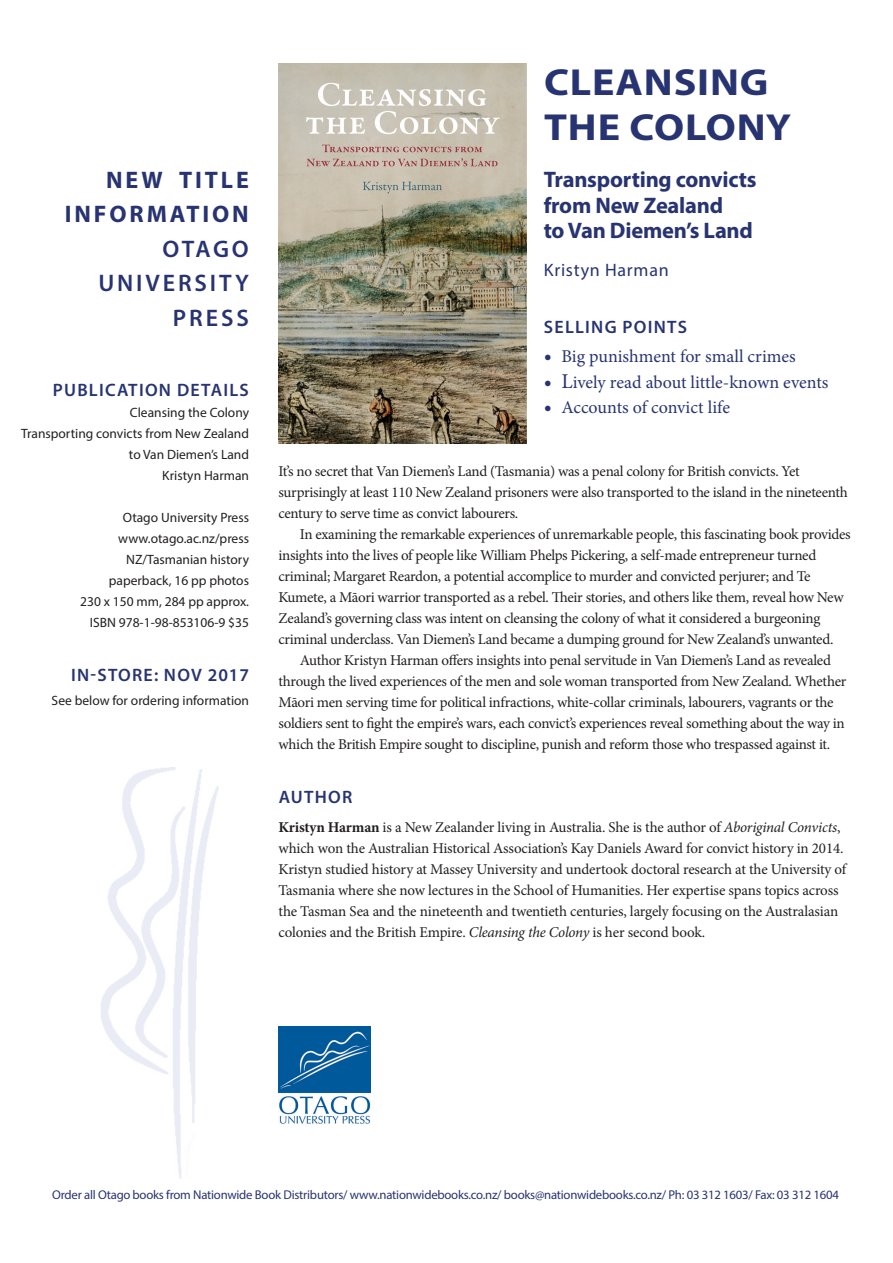
<style>
.page{position:relative;width:893px;height:1263px;background:#fff}
.page>*{position:absolute;margin:0;border:0;box-sizing:border-box;transform-origin:0 0}
.header_for_keypoints{font:700 37.8px/45px "Myriad Pro";letter-spacing:.02em;color:#283472;scale:1.11 1}
.OUP_name{font:600 24px/34.5px "Myriad Pro";letter-spacing:.12em;color:#283472;text-align:right}
.NBI_heading{font:700 24px/34.5px "Myriad Pro";letter-spacing:.12em;color:#283472;text-align:right}
.header_for_keypoints-2{font:700 22.5px/25.5px "Myriad Pro";letter-spacing:-.01em;color:#283472}
.header_for_keypoints-3{font:18px "Minion Pro";color:#283472}
.header_for_keypoints-4{font:600 18px "Myriad Pro";letter-spacing:.07em;color:#283472}
.Pub_details_header{font:600 18px "Myriad Pro";letter-spacing:.07em;color:#283472}
.header_for_keypoints-5{font:18px "Myriad Pro";letter-spacing:.04em;color:#283472}
.pub_details_text{font:600 18px "Myriad Pro";letter-spacing:.07em;color:#283472}
.pub_details_text-2{font:15px/21px "Minion Pro";letter-spacing:-.02em;color:#231f20}
.pub_details_text-3{font:13.5px/21px "Myriad Pro";color:#231f20;text-align:right}
.header_for_keypoints-6{font:12.75px "Myriad Pro";letter-spacing:-.02em;color:#283472}
.s1{font-size:21px}
.s2{font-weight:700}
.s3{font-style:italic}
</style>
<div class="page">
<img style="left:279px;top:1026px;width:91px;height:98px">
<img style="left:101px;top:768px;width:117px;height:410px">
<img style="left:279px;top:64px;width:248px;height:380px">
<p class="NBI_heading" style="left:65px;top:161px;width:186px">NEW TITLE<br>INFORMATION</p>
<p class="OUP_name" style="left:98px;top:231px;width:152px">OTAGO<br>UNIVERSITY<br>PRESS</p>
<p class="Pub_details_header" style="left:53px;top:379px;width:198px">PUBLICATION DETAILS</p>
<p class="pub_details_text-3" style="left:130px;top:402px;width:121px">Cleansing the Colony</p>
<p class="pub_details_text-3" style="left:21px;top:423px;width:229px">Transporting convicts from New Zealand to Van Diemen’s Land</p>
<p class="pub_details_text-3" style="left:162px;top:465px;width:88px">Kristyn Harman</p>
<p class="pub_details_text-3" style="left:123px;top:507px;width:128px">Otago University Press</p>
<p class="pub_details_text-3" style="left:118px;top:528px;width:132px">www.otago.ac.nz/press</p>
<p class="pub_details_text-3" style="left:126px;top:549px;width:124px">NZ/Tasmanian history</p>
<p class="pub_details_text-3" style="left:109px;top:570px;width:142px">paperback, 16 pp photos</p>
<p class="pub_details_text-3" style="left:80px;top:591px;width:170px">230 x 150 mm, 284 pp approx.</p>
<p class="pub_details_text-3" style="left:90px;top:612px;width:161px">ISBN 978-1-98-853106-9 $35</p>
<p class="header_for_keypoints-4" style="left:71px;top:663px;width:180px">IN-STORE: NOV 2017</p>
<p class="pub_details_text-3" style="left:52px;top:689px;width:199px">See below for ordering information</p>
<p class="header_for_keypoints" style="left:544px;top:59px;width:224px">CLEANSING<br>THE COLONY</p>
<p class="header_for_keypoints-2" style="left:544px;top:166px;width:214px">Transporting convicts from New Zealand<br>to Van Diemen’s Land</p>
<p class="header_for_keypoints-5" style="left:544px;top:259px;width:127px">Kristyn Harman</p>
<p class="header_for_keypoints-4" style="left:544px;top:315px;width:145px">SELLING POINTS</p>
<p class="header_for_keypoints-3" style="left:544px;top:345px;width:254px"><span class="s1">•</span> Big punishment for small crimes</p>
<p class="header_for_keypoints-3" style="left:544px;top:370px;width:286px"><span class="s1">• L</span>ively read about little-known events</p>
<p class="header_for_keypoints-3" style="left:544px;top:395px;width:188px"><span class="s1">•</span> Accounts of convict life</p>
<p class="pub_details_text-2" style="left:279px;top:461px;width:571px">It’s no secret that Van Diemen’s Land (Tasmania) was a penal colony for British convicts. Yet surprisingly at least 110 New Zealand prisoners were also transported to the island in the nineteenth century to serve time as convict labourers.</p>
<p class="pub_details_text-2" style="left:279px;top:524px;width:574px;text-indent:21px">In examining the remarkable experiences of unremarkable people, this fascinating book provides insights into the lives of people like William Phelps Pickering, a self-made entrepreneur turned criminal; Margaret Reardon, a potential accomplice to murder and convicted perjurer; and Te Kumete, a Māori warrior transported as a rebel. Their stories, and others like them, reveal how New Zealand’s governing class was intent on cleansing the colony of what it considered a burgeoning criminal underclass. Van Diemen’s Land became a dumping ground for New Zealand’s unwanted.</p>
<p class="pub_details_text-2" style="left:279px;top:650px;width:569px;text-indent:21px">Author Kristyn Harman offers insights into penal servitude in Van Diemen’s Land as revealed through the lived experiences of the men and sole woman transported from New Zealand. Whether Māori men serving time for political infractions, white-collar criminals, labourers, vagrants or the soldiers sent to fight the empire’s wars, each convict’s experiences reveal something about the way in which the British Empire sought to discipline, punish and reform those who trespassed against it.</p>
<p class="pub_details_text" style="left:279px;top:785px;width:75px">AUTHOR</p>
<p class="pub_details_text-2" style="left:279px;top:817px;width:569px"><span class="s2">Kristyn Harman</span> is a New Zealander living in Australia. She is the author of <span class="s3">Aboriginal Convicts</span>, which won the Australian Historical Association’s Kay Daniels Award for convict history in 2014.<br>Kristyn studied history at Massey University and undertook doctoral research at the University of Tasmania where she now lectures in the School of Humanities. Her expertise spans topics across the Tasman Sea and the nineteenth and twentieth centuries, largely focusing on the Australasian colonies and the British Empire. <span class="s3">Cleansing the Colony</span> is her second book.</p>
<p class="header_for_keypoints-6" style="left:52px;top:1186px;width:788px">Order all Otago books from Nationwide Book Distributors/ www.nationwidebooks.co.nz/ books@nationwidebooks.co.nz/ Ph: 03 312 1603/ Fax: 03 312 1604</p>
</div>
